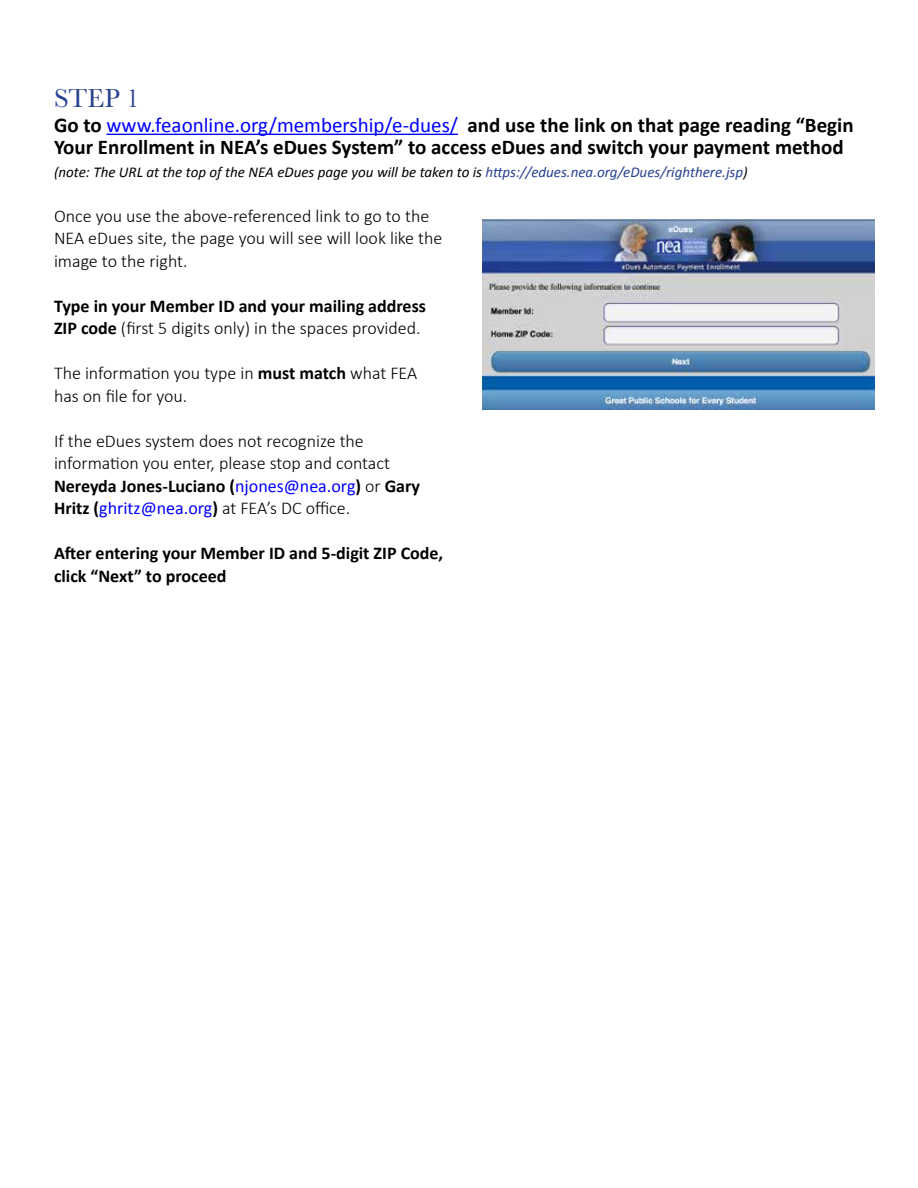
<style>
.page{position:relative;width:918px;height:1188px;background:#fff}
.page>*{position:absolute;margin:0;border:0;box-sizing:border-box;transform-origin:0 0}
.t1{font:27px "Baskerville";color:#25408f}
.t2{font:700 21px/22.5px "Calibri";color:#000}
.t3{font:300 18px/22.5px "Calibri";color:#000}
.t4{font:700 18px/22.5px "Calibri";color:#000}
.t5{font:italic 15px "Calibri";color:#000}
.s1{font-weight:400;color:#00f}
.s2{color:#25408f}
.s3{font-weight:300}
.s4{font-weight:700}
</style>
<div class="page">
<hr style="left:107px;top:134px;width:351px;height:1px;background:#00f">
<img style="left:483px;top:220px;width:391px;height:189px">
<h1 class="t1" style="left:54px;top:81px;width:87px">STEP 1</h1>
<p class="t2" style="left:54px;top:114px;width:801px">Go to <span class="s1">www.feaonline.org/membership/e-dues/</span> and use the link on that page reading “Begin<br>Your Enrollment in NEA’s eDues System” to access eDues and switch your payment method</p>
<p class="t5" style="left:54px;top:162px;width:695px">(note: The URL at the top of the NEA eDues page you will be taken to is <span class="s2">https://edues.nea.org/eDues/righthere.jsp</span>)</p>
<p class="t3" style="left:54px;top:204px;width:390px">Once you use the above-referenced link to go to the<br>NEA eDues site, the page you will see will look like the image to the right.</p>
<p class="t4" style="left:54px;top:295px;width:374px">Type in your Member ID and your mailing address<br>ZIP code <span class="s3">(first 5 digits only) in the spaces provided.</span></p>
<p class="t3" style="left:54px;top:361px;width:365px">The information you type in <span class="s4">must match</span> what FEA has on file for you.</p>
<p class="t3" style="left:54px;top:429px;width:368px">If the eDues system does not recognize the information you enter, please stop and contact <span class="s4">Nereyda Jones-Luciano (</span><span class="s1">njones@nea.org</span><span class="s4">)</span> or <span class="s4">Gary Hritz (</span><span class="s1">ghritz@nea.org</span><span class="s4">)</span> at FEA’s DC office.</p>
<p class="t4" style="left:54px;top:542px;width:391px">After entering your Member ID and 5-digit ZIP Code, click “Next” to proceed</p>
</div>
